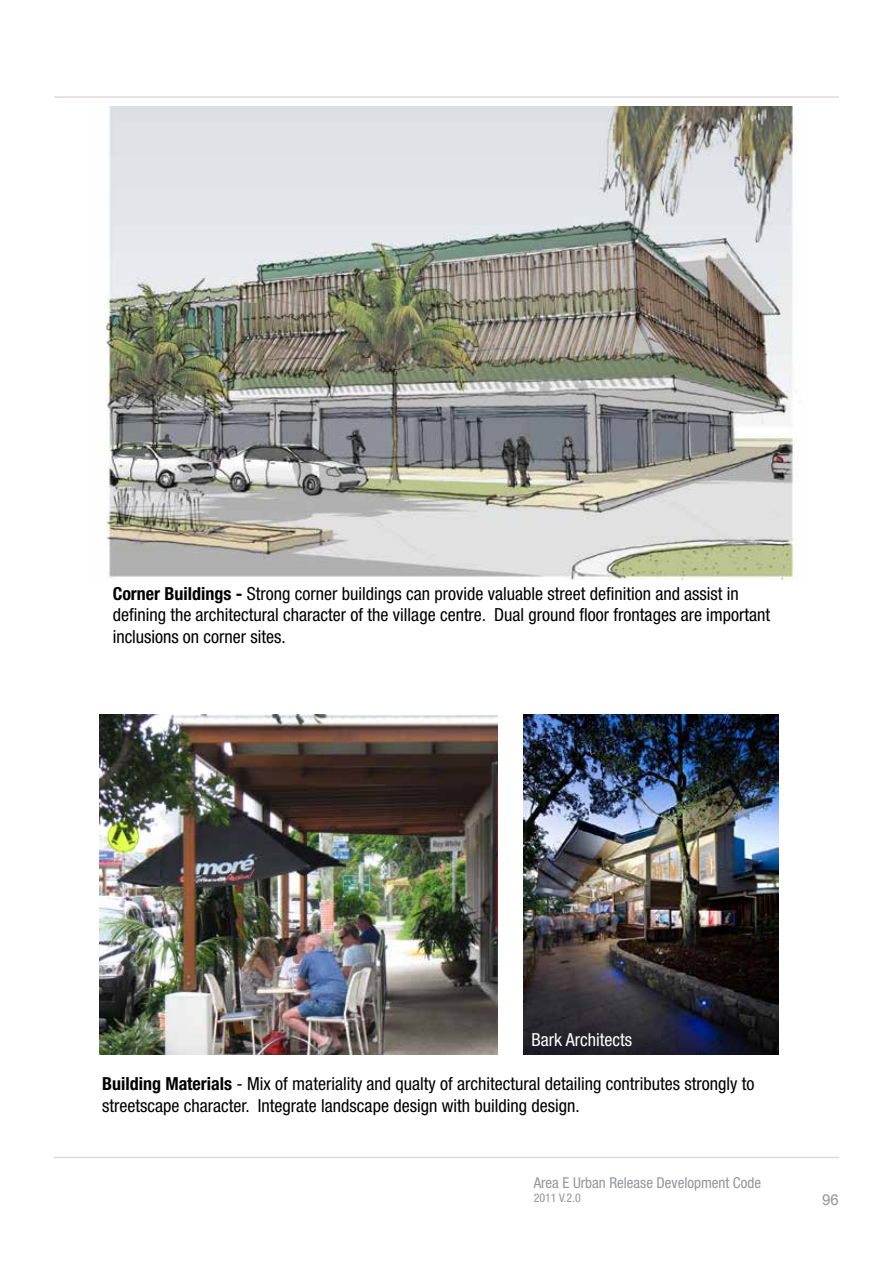
<style>
.page{position:relative;width:893px;height:1263px;background:#fff}
.page>*{position:absolute;margin:0;border:0;box-sizing:border-box;transform-origin:0 0}
.t1{font:condensed 18px/21.6px "Helvetica Neue LT Std";color:#000}
.t2{font:condensed 18px "Helvetica Neue LT Std";color:#fff}
.t3{font:condensed 15px "Helvetica Neue LT Std";color:#939598}
.t4{font:15px "Arial";color:#939598}
.t5{font:condensed 12px "Helvetica Neue LT Std";color:#939598}
.s1{font-weight:700}
</style>
<div class="page">
<hr style="left:54px;top:96px;width:785px;height:2px;background:#bdb6b3">
<hr style="left:54px;top:1157px;width:785px;height:1px;background:#bdb6b3">
<img style="left:106px;top:106px;width:692px;height:474px">
<img style="left:523px;top:714px;width:255px;height:340px">
<img style="left:100px;top:714px;width:398px;height:340px">
<p class="t1" style="left:113px;top:583px;width:659px"><span class="s1">Corner Buildings -</span> Strong corner buildings can provide valuable street definition and assist in defining the architectural character of the village centre. Dual ground floor frontages are important inclusions on corner sites.</p>
<p class="t2" style="left:531px;top:1029px;width:102px">Bark Architects</p>
<p class="t1" style="left:102px;top:1073px;width:654px"><span class="s1">Building Materials</span> - Mix of materiality and qualty of architectural detailing contributes strongly to streetscape character. Integrate landscape design with building design.</p>
<p class="t3" style="left:534px;top:1173px;width:229px">Area E Urban Release Development Code</p>
<p class="t5" style="left:534px;top:1191px;width:49px">2011 V.2.0</p>
<p class="t4" style="left:822px;top:1189px;width:18px">96</p>
</div>
